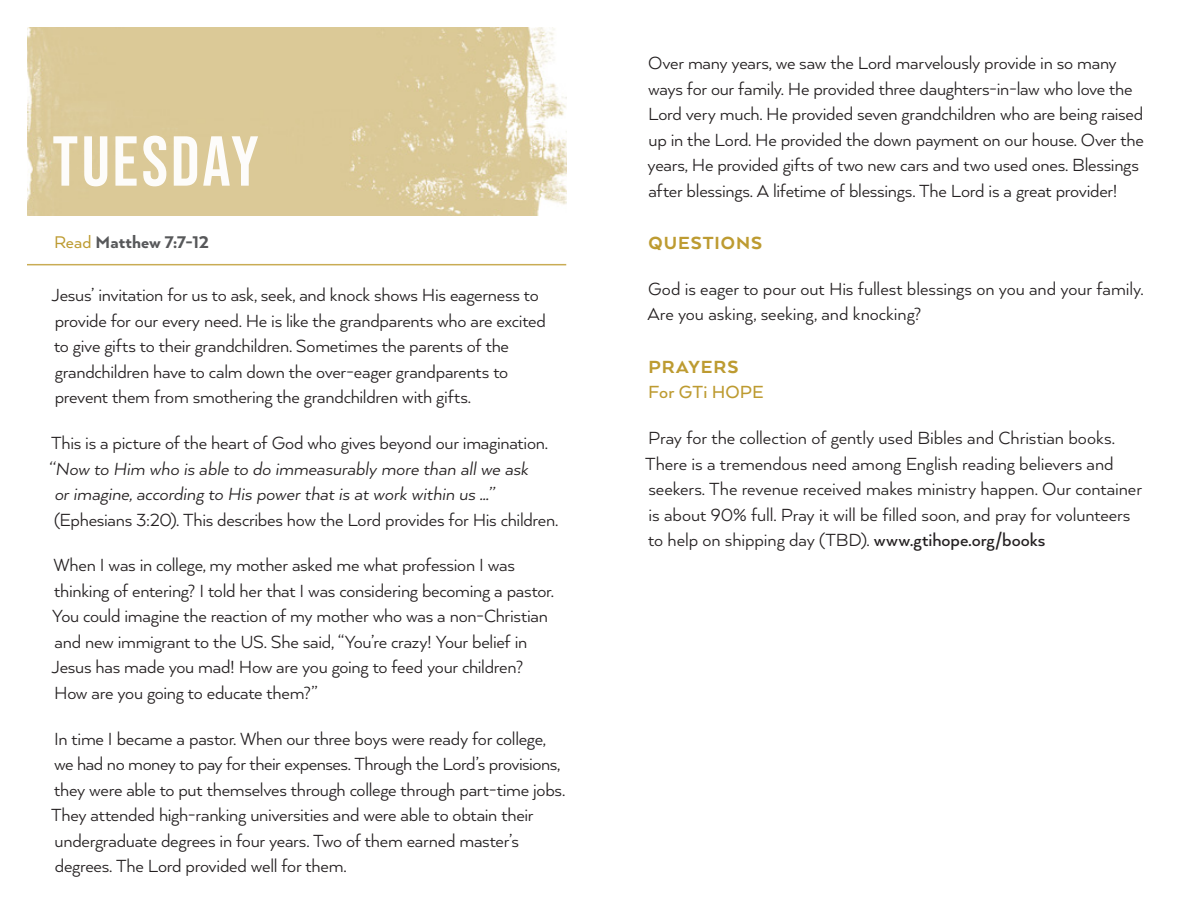
<style>
.page{position:relative;width:1188px;height:918px;background:#fff}
.page>*{position:absolute;margin:0;border:0;box-sizing:border-box;transform-origin:0 0}
.t1{font:70.5px "Bebas Neue";letter-spacing:.04em;color:#fff}
.Body{font:20.25px/25.5px "Arquitecta";letter-spacing:-.015em;color:#231f20}
.Body-2{font:italic 20.25px "Arquitecta";letter-spacing:-.005em;color:#231f20}
.Body-3{font:500 20.25px/25.5px "Arquitecta";letter-spacing:.005em;color:#bd9b31}
.Body-4{font:800 20.25px "Arquitecta";letter-spacing:.05em;color:#bd9b31}
.Weekly_verses{font:800 19.5px "Arquitecta";color:#57585a}
.s1{font-weight:400;color:#bd9b31}
.s2{font-weight:800}
.s3{font-weight:500}
</style>
<div class="page">
<hr style="left:27px;top:264px;width:539px;height:1px;background:#c9ac54">
<img style="left:27px;top:27px;width:540px;height:189px">
<h1 class="t1" style="left:52px;top:121px;width:208px">TUESDAY</h1>
<p class="Weekly_verses" style="left:54px;top:230px;width:156px"><span class="s1">Read</span> Matthew 7:7-12</p>
<p class="Body" style="left:51px;top:282px;width:496px">Jesus’ invitation for us to ask, seek, and knock shows His eagerness to provide for our every need. He is like the grandparents who are excited to give gifts to their grandchildren. Sometimes the parents of the grandchildren have to calm down the over-eager grandparents to prevent them from smothering the grandchildren with gifts.</p>
<p class="Body" style="left:51px;top:430px;width:498px">This is a picture of the heart of God who gives beyond our imagination.</p>
<p class="Body-2" style="left:48px;top:456px;width:482px">“Now to Him who is able to do immeasurably more than all we ask</p>
<p class="Body-2" style="left:54px;top:481px;width:442px">or imagine, according to His power that is at work within us …”</p>
<p class="Body" style="left:54px;top:506px;width:506px">(Ephesians 3:20). This describes how the Lord provides for His children.</p>
<p class="Body" style="left:51px;top:552px;width:504px">When I was in college, my mother asked me what profession I was thinking of entering? I told her that I was considering becoming a pastor.<br>You could imagine the reaction of my mother who was a non-Christian and new immigrant to the US. She said, “You’re crazy! Your belief in Jesus has made you mad! How are you going to feed your children?<br>How are you going to educate them?”</p>
<p class="Body" style="left:51px;top:725px;width:515px">In time I became a pastor. When our three boys were ready for college, we had no money to pay for their expenses. Through the Lord’s provisions, they were able to put themselves through college through part-time jobs.<br>They attended high-ranking universities and were able to obtain their undergraduate degrees in four years. Two of them earned master’s degrees. The Lord provided well for them.</p>
<p class="Body" style="left:648px;top:50px;width:498px">Over many years, we saw the Lord marvelously provide in so many ways for our family. He provided three daughters-in-law who love the Lord very much. He provided seven grandchildren who are being raised up in the Lord. He provided the down payment on our house. Over the years, He provided gifts of two new cars and two used ones. Blessings after blessings. A lifetime of blessings. The Lord is a great provider!</p>
<p class="Body-4" style="left:648px;top:230px;width:115px">QUESTIONS</p>
<p class="Body" style="left:647px;top:275px;width:498px">God is eager to pour out His fullest blessings on you and your family.<br>Are you asking, seeking, and knocking?</p>
<p class="Body-3" style="left:648px;top:353px;width:117px"><span class="s2">PRAYERS<br></span>For GTi HOPE</p>
<p class="Body" style="left:645px;top:425px;width:498px">Pray for the collection of gently used Bibles and Christian books.<br>There is a tremendous need among English reading believers and seekers. The revenue received makes ministry happen. Our container is about 90% full. Pray it will be filled soon, and pray for volunteers to help on shipping day (TBD). <span class="s3">www.gtihope.org/books</span></p>
</div>
